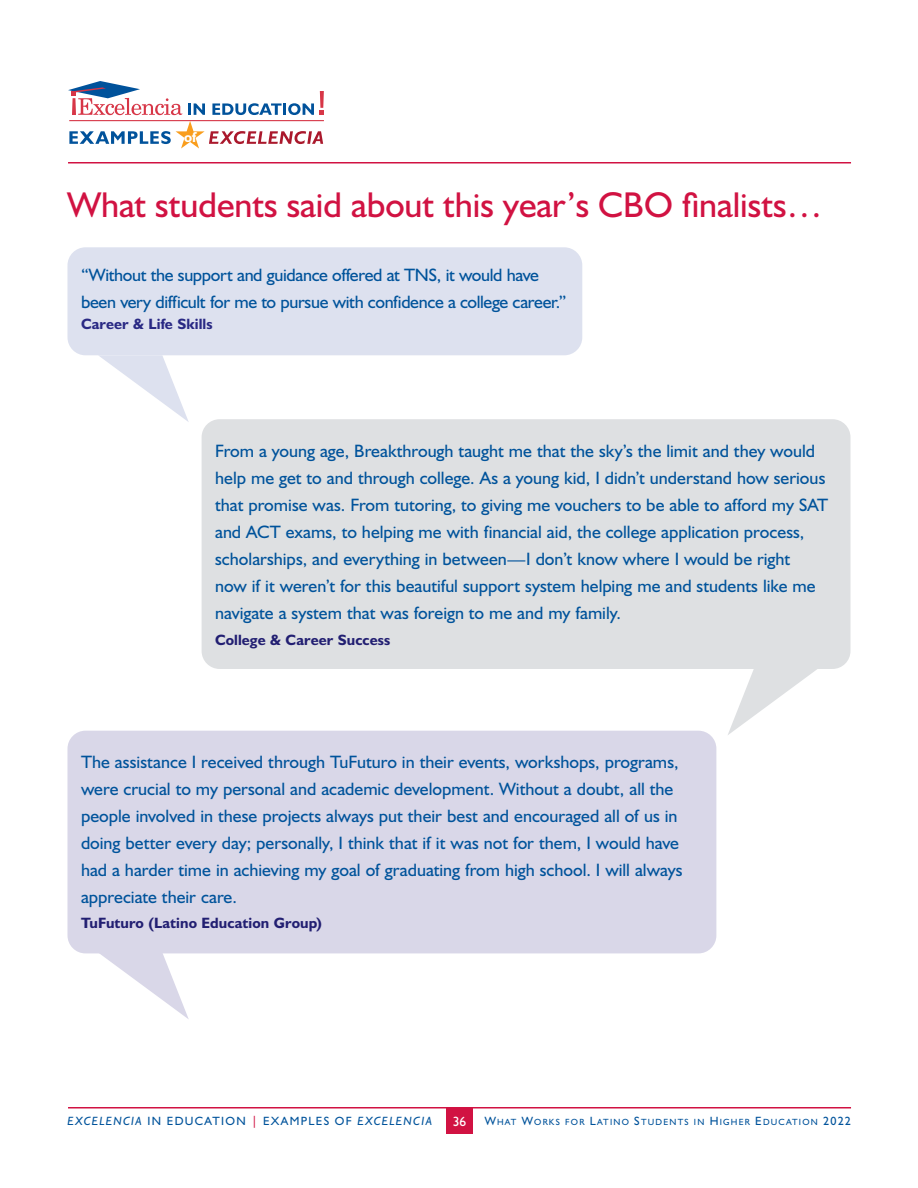
<style>
.page{position:relative;width:918px;height:1188px;background:#fff}
.page>*{position:absolute;margin:0;border:0;box-sizing:border-box;transform-origin:0 0}
.t1{font:36px "Humanist 521 BT";color:#d11242}
.t2{font:18px/27px "Humanist 521 BT";color:#00539b}
.t3{font:18px/27px "Humanist 521 BT";letter-spacing:-.02em;color:#00539b}
.t4{font:700 15px "Humanist 521 BT";letter-spacing:.005em;color:#221f72}
.t5{font:700 15px "Humanist 521 BT";letter-spacing:.01em;color:#292984}
.t6{font:700 14.4px "Humanist 521 BT";color:#fff}
.t7{font:13.5px "Humanist 521 BT";color:#fff}
.t8{font:12px "Humanist 521 BT";letter-spacing:.11em;color:#00539b}
.t9{font:9px "Humanist 521 BT";letter-spacing:.135em;color:#00539b}
.s1{font-style:italic}
.s2{color:#d11242}
.s3{font-size:12px}
</style>
<div class="page">
<hr style="left:68px;top:162px;width:783px;height:2px;background:#d11242">
<hr style="left:68px;top:1107px;width:783px;height:1px;background:#d11242">
<div style="left:446px;top:1107px;width:27px;height:27px;background:#d11242"></div>
<svg style="left:68px;top:81px;width:114px;height:34px"></svg>
<svg style="left:188px;top:103px;width:17px;height:12px"></svg>
<svg style="left:212px;top:103px;width:102px;height:12px"></svg>
<svg style="left:320px;top:91px;width:4px;height:24px"></svg>
<hr style="left:69px;top:120px;width:255px;height:1px;background:#d73647">
<svg style="left:69px;top:121px;width:254px;height:27px"></svg>
<div style="left:68px;top:247px;width:514px;height:108px;background:#dde1ef;border-radius:18px"></div>
<div style="left:202px;top:419px;width:648px;height:250px;background:#dee0e2;border-radius:18px"></div>
<div style="left:68px;top:731px;width:648px;height:222px;background:#d9d7e8;border-radius:18px"></div>
<svg style="left:98px;top:355px;width:91px;height:67px"></svg>
<svg style="left:728px;top:669px;width:89px;height:66px"></svg>
<svg style="left:98px;top:953px;width:91px;height:66px"></svg>
<p class="t6" style="left:184px;top:128px;width:14px">of</p>
<h1 class="t1" style="left:68px;top:182px;width:757px">What students said about this year’s CBO finalists…</h1>
<p class="t3" style="left:81px;top:261px;width:487px">“Without the support and guidance offered at TNS, it would have been very difficult for me to pursue with confidence a college career.”</p>
<p class="t5" style="left:81px;top:315px;width:133px">Career &amp; Life Skills</p>
<p class="t2" style="left:215px;top:437px;width:615px">From a young age, Breakthrough taught me that the sky’s the limit and they would help me get to and through college. As a young kid, I didn’t understand how serious that promise was. From tutoring, to giving me vouchers to be able to afford my SAT and ACT exams, to helping me with financial aid, the college application process, scholarships, and everything in between—I don’t know where I would be right<br>now if it weren’t for this beautiful support system helping me and students like me navigate a system that was foreign to me and my family.</p>
<p class="t4" style="left:215px;top:630px;width:177px">College &amp; Career Success</p>
<p class="t2" style="left:81px;top:748px;width:603px">The assistance I received through TuFuturo in their events, workshops, programs, were crucial to my personal and academic development. Without a doubt, all the people involved in these projects always put their best and encouraged all of us in doing better every day; personally, I think that if it was not for them, I would have had a harder time in achieving my goal of graduating from high school. I will always appreciate their care.</p>
<p class="t4" style="left:81px;top:914px;width:243px">TuFuturo (Latino Education Group)</p>
<p class="t8" style="left:68px;top:1114px;width:366px"><span class="s1">EXCELENCIA</span> IN EDUCATION <span class="s2">|</span> EXAMPLES OF <span class="s1">EXCELENCIA</span></p>
<p class="t7" style="left:453px;top:1113px;width:15px">36</p>
<p class="t9" style="left:485px;top:1116px;width:368px"><span class="s3">W</span>HAT <span class="s3">W</span>ORKS FOR <span class="s3">L</span>ATINO <span class="s3">S</span>TUDENTS IN <span class="s3">H</span> IGHER <span class="s3">E</span> DUCATION <span class="s3">2022</span></p>
</div>
